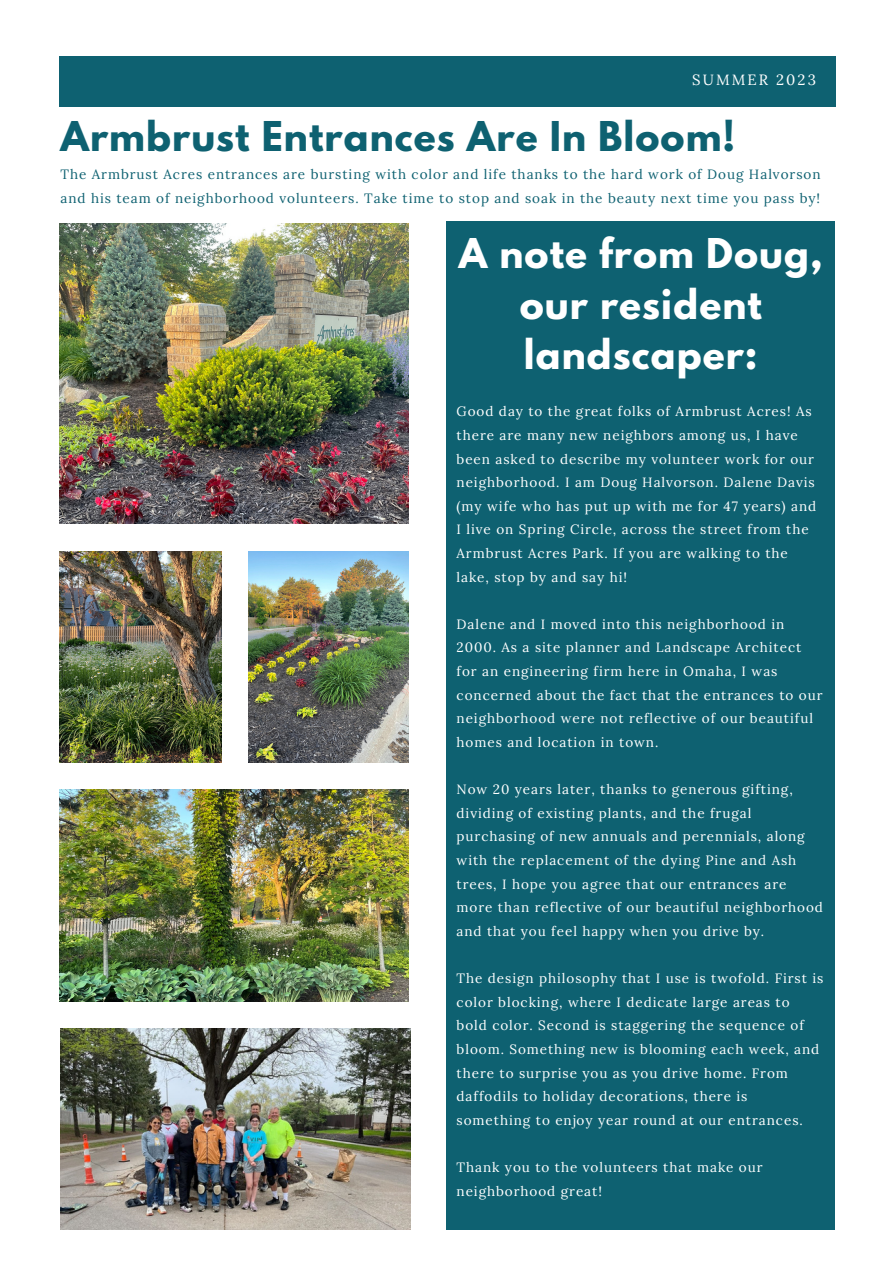
<style>
.page{position:relative;width:893px;height:1264px;background:#fff}
.page>*{position:absolute;margin:0;border:0;box-sizing:border-box;transform-origin:0 0}
.t1{font:700 36.3px/50.6px "League Spartan";letter-spacing:.03em;color:#fff;text-align:center}
.t2{font:700 36.3px "League Spartan";letter-spacing:.03em;color:#0e6171}
.t3{font:14.85px "Lora";letter-spacing:.14em;color:#fff}
.t4{font:13.5px/23.5px "Lora";letter-spacing:.07em;color:#fff}
.t5{font:13.5px/23.5px "Lora";letter-spacing:.07em;color:#0e6171}
</style>
<div class="page">
<div style="left:59px;top:56px;width:776px;height:51px;background:#0e6171"></div>
<img style="left:59px;top:223px;width:350px;height:300px">
<img style="left:60px;top:1028px;width:350px;height:201px">
<div style="left:446px;top:221px;width:389px;height:1008px;background:#0e6171"></div>
<img style="left:59px;top:551px;width:162px;height:211px">
<img style="left:59px;top:789px;width:350px;height:212px">
<img style="left:249px;top:551px;width:159px;height:211px">
<p class="t3" style="left:692px;top:70px;width:125px">SUMMER 2023</p>
<p class="t2" style="left:60px;top:118px;width:676px">Armbrust Entrances Are In Bloom!</p>
<p class="t5" style="left:60px;top:162px;width:761px">The Armbrust Acres entrances are bursting with color and life thanks to the hard work of Doug Halvorson and his team of neighborhood volunteers. Take time to stop and soak in the beauty next time you pass by!</p>
<p class="t1" style="left:458px;top:233px;width:365px">A note from Doug, our resident landscaper:</p>
<p class="t4" style="left:456px;top:399px;width:361px">Good day to the great folks of Armbrust Acres! As there are many new neighbors among us, I have been asked to describe my volunteer work for our neighborhood. I am Doug Halvorson. Dalene Davis (my wife who has put up with me for 47 years) and I live on Spring Circle, across the street from the Armbrust Acres Park. If you are walking to the lake, stop by and say hi!</p>
<p class="t4" style="left:456px;top:612px;width:367px">Dalene and I moved into this neighborhood in 2000. As a site planner and Landscape Architect for an engineering firm here in Omaha, I was concerned about the fact that the entrances to our neighborhood were not reflective of our beautiful homes and location in town.</p>
<p class="t4" style="left:456px;top:777px;width:368px">Now 20 years later, thanks to generous gifting, dividing of existing plants, and the frugal purchasing of new annuals and perennials, along with the replacement of the dying Pine and Ash trees, I hope you agree that our entrances are more than reflective of our beautiful neighborhood and that you feel happy when you drive by.</p>
<p class="t4" style="left:456px;top:966px;width:368px">The design philosophy that I use is twofold. First is color blocking, where I dedicate large areas to<br>bold color. Second is staggering the sequence of bloom. Something new is blooming each week, and there to surprise you as you drive home. From daffodils to holiday decorations, there is something to enjoy year round at our entrances.</p>
<p class="t4" style="left:456px;top:1155px;width:307px">Thank you to the volunteers that make our neighborhood great!</p>
</div>
